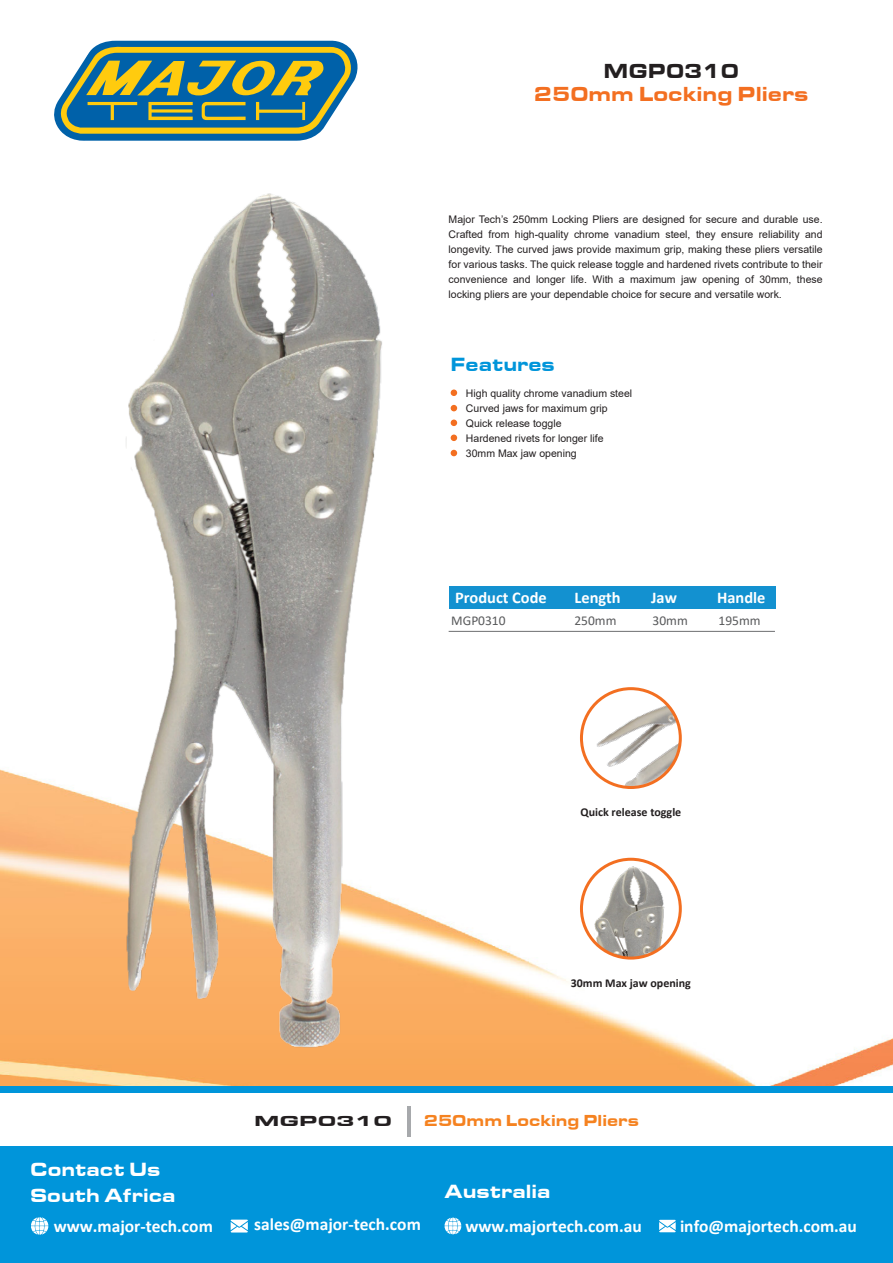
<style>
.page{position:relative;width:893px;height:1263px;background:#fff}
.page>*{position:absolute;margin:0;border:0;box-sizing:border-box;transform-origin:0 0}
.t1{font:21px "Eurostile T Blac Exte";color:#f36f21;scale:.91 1}
.t2{font:21px "Eurostile T Blac Exte";color:#231f20;scale:.91 1}
.t3{font:19.8px/26.5px "Eurostile T Blac Exte";color:#fff;scale:.9 1}
.t4{font:19.8px "Eurostile T Blac Exte";color:#0095da;scale:.9 1}
.t5{font:700 17.4px "Calibri";color:#fff}
.t6{font:16.5px "Eurostile T Blac Exte";color:#f58220;scale:.91 1}
.t7{font:700 16.35px "Calibri";color:#fff}
.t8{font:15px "Eurostile T Blac Exte";color:#231f20;scale:1.3 1}
.t9{font:13.5px "Calibri";color:#595a5c}
.t10{font:700 12px "Calibri";color:#231f20}
.t11{font:10.5px/15px "Arial";color:#231f20}
</style>
<div class="page">
<img style="left:0;top:586px;width:893px;height:500px">
<img style="left:0;top:193px;width:565px;height:866px">
<svg style="left:54px;top:40px;width:304px;height:101px;background:#6a9384"></svg>
<div style="left:451px;top:389px;width:6px;height:7px;background:#f36f21;border-radius:50%"></div>
<svg style="left:451px;top:405px;width:6px;height:6px"></svg>
<svg style="left:451px;top:420px;width:6px;height:6px"></svg>
<svg style="left:451px;top:435px;width:6px;height:6px"></svg>
<svg style="left:451px;top:450px;width:6px;height:6px"></svg>
<div style="left:0;top:1086px;width:893px;height:177px;background:#0095da"></div>
<div style="left:0;top:1094px;width:893px;height:52px;background:#fff"></div>
<svg style="left:31px;top:1217px;width:17px;height:18px"></svg>
<svg style="left:231px;top:1219px;width:17px;height:13px"></svg>
<svg style="left:659px;top:1220px;width:17px;height:12px"></svg>
<svg style="left:444px;top:1217px;width:17px;height:18px"></svg>
<hr style="left:407px;top:1106px;width:3px;height:31px;background:#a7a9ac">
<img style="left:581px;top:859px;width:99px;height:99px;border-radius:49px">
<div style="left:580px;top:858px;width:102px;height:101px;border:3px solid #f36f21;border-radius:50%"></div>
<img style="left:581px;top:689px;width:99px;height:98px;border-radius:49px">
<div style="left:580px;top:687px;width:102px;height:102px;border:3px solid #f36f21;border-radius:50%"></div>
<div style="left:449px;top:587px;width:326px;height:22px;background:#1391d0"></div>
<hr style="left:449px;top:631px;width:326px;height:1px;background:#6d6e71">
<h1 class="t2" style="left:604px;top:59px;width:150px">MGP0310</h1>
<h1 class="t1" style="left:534px;top:82px;width:303px">250mm Locking Pliers</h1>
<p class="t11" style="left:449px;top:211px;width:375px;text-align:justify">Major Tech’s 250mm Locking Pliers are designed for secure and durable use.<br>Crafted from high-quality chrome vanadium steel, they ensure reliability and longevity. The curved jaws provide maximum grip, making these pliers versatile for various tasks. The quick release toggle and hardened rivets contribute to their convenience and longer life. With a maximum jaw opening of 30mm, these locking pliers are your dependable choice for secure and versatile work.</p>
<h2 class="t3" style="left:30px;top:1156px;width:163px">Contact Us<br>South Africa</h2>
<h2 class="t4" style="left:451px;top:353px;width:117px">Features</h2>
<p class="t11" style="left:466px;top:386px;width:168px">High quality chrome vanadium steel<br>Curved jaws for maximum grip<br>Quick release toggle<br>Hardened rivets for longer life<br>30mm Max jaw opening</p>
<h3 class="t7" style="left:455px;top:586px;width:93px">Product Code</h3>
<h3 class="t7" style="left:574px;top:586px;width:48px">Length</h3>
<h3 class="t7" style="left:651px;top:586px;width:27px">Jaw</h3>
<p class="t9" style="left:451px;top:611px;width:56px">MGP0310</p>
<p class="t9" style="left:574px;top:611px;width:44px">250mm</p>
<p class="t9" style="left:653px;top:611px;width:37px">30mm</p>
<h3 class="t7" style="left:717px;top:586px;width:50px">Handle</h3>
<p class="t9" style="left:718px;top:611px;width:44px">195mm</p>
<p class="t10" style="left:580px;top:803px;width:102px">Quick release toggle</p>
<p class="t10" style="left:571px;top:974px;width:122px">30mm Max jaw opening</p>
<h3 class="t8" style="left:254px;top:1113px;width:108px">MGP0310</h3>
<h3 class="t6" style="left:424px;top:1111px;width:238px">250mm Locking Pliers</h3>
<h2 class="t3" style="left:445px;top:1178px;width:119px">Australia</h2>
<h3 class="t5" style="left:54px;top:1213px;width:161px">www.major-tech.com</h3>
<h3 class="t5" style="left:254px;top:1212px;width:168px">sales@major-tech.com</h3>
<h3 class="t5" style="left:465px;top:1213px;width:178px">www.majortech.com.au</h3>
<h3 class="t5" style="left:680px;top:1213px;width:178px">info@majortech.com.au</h3>
</div>
